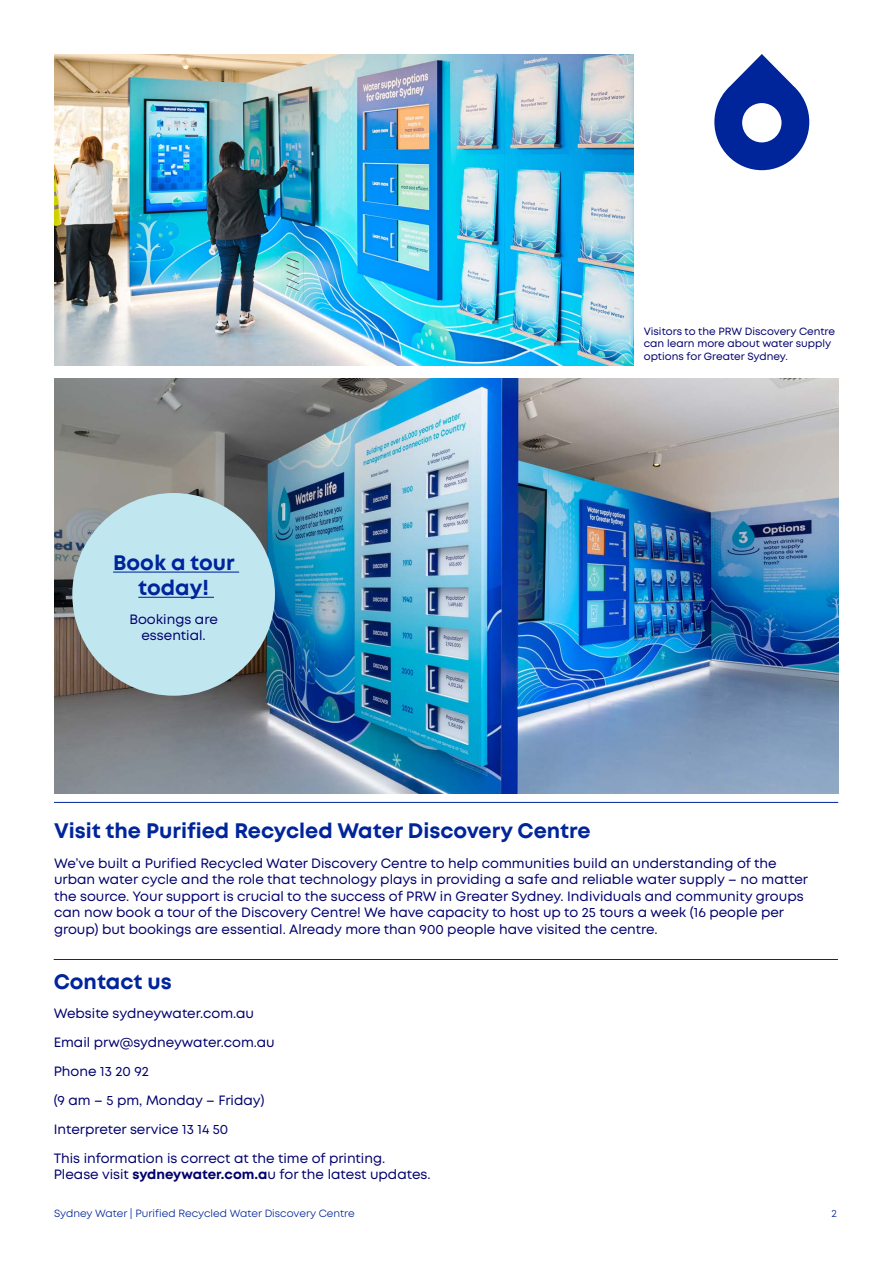
<style>
.page{position:relative;width:893px;height:1263px;background:#fff}
.page>*{position:absolute;margin:0;border:0;box-sizing:border-box;transform-origin:0 0}
.t1{font:700 21px/25.2px "Mont";color:#00259b;text-align:center}
.t2{font:13.5px/29px "Mont";color:#00006e}
.t3{font:10.5px/12.6px "Mont";color:#00006e}
.t4{font:10.5px "Mont";color:#00259b}
.s1{font-weight:700}
</style>
<div class="page">
<img style="left:54px;top:378px;width:785px;height:416px">
<svg style="left:714px;top:54px;width:95px;height:116px"></svg>
<img style="left:54px;top:54px;width:580px;height:312px">
<hr style="left:54px;top:802px;width:784px;height:1px;background:#00259b">
<hr style="left:54px;top:959px;width:784px;height:1px;background:#00259b">
<div style="left:72px;top:493px;width:203px;height:203px;background:#c0e6f0;border-radius:50%"></div>
<hr style="left:113px;top:571px;width:126px;height:2px;background:#00259b">
<hr style="left:138px;top:597px;width:76px;height:1px;background:#00259b">
<h1 class="t1" style="left:113px;top:550px;width:123px">Book a tour today!</h1>
<p class="t2" style="left:129px;top:611px;width:90px;line-height:16.2px;text-align:center">Bookings are essential.</p>
<p class="t3" style="left:644px;top:325px;width:193px">Visitors to the PRW Discovery Centre can learn more about water supply options for Greater Sydney.</p>
<h1 class="t1" style="left:54px;top:818px;width:538px">Visit the Purified Recycled Water Discovery Centre</h1>
<p class="t2" style="left:54px;top:855px;width:756px;line-height:16.5px">We’ve built a Purified Recycled Water Discovery Centre to help communities build an understanding of the urban water cycle and the role that technology plays in providing a safe and reliable water supply – no matter the source. Your support is crucial to the success of PRW in Greater Sydney. Individuals and community groups can now book a tour of the Discovery Centre! We have capacity to host up to 25 tours a week (16 people per group) but bookings are essential. Already more than 900 people have visited the centre.</p>
<h1 class="t1" style="left:54px;top:969px;width:120px">Contact us</h1>
<p class="t2" style="left:54px;top:999px;width:333px">Website sydneywater.com.au<br>Email prw@sydneywater.com.au<br>Phone 13 20 92<br>(9 am – 5 pm, Monday – Friday)<br>Interpreter service 13 14 50<br>This information is correct at the time of printing.</p>
<p class="t2" style="left:54px;top:1160px;width:378px">Please visit <span class="s1">sydneywater.com.a</span>u for the latest updates.</p>
<p class="t4" style="left:54px;top:1206px;width:302px">Sydney Water | Purified Recycled Water Discovery Centre</p>
<p class="t4" style="left:832px;top:1206px;width:7px">2</p>
</div>
